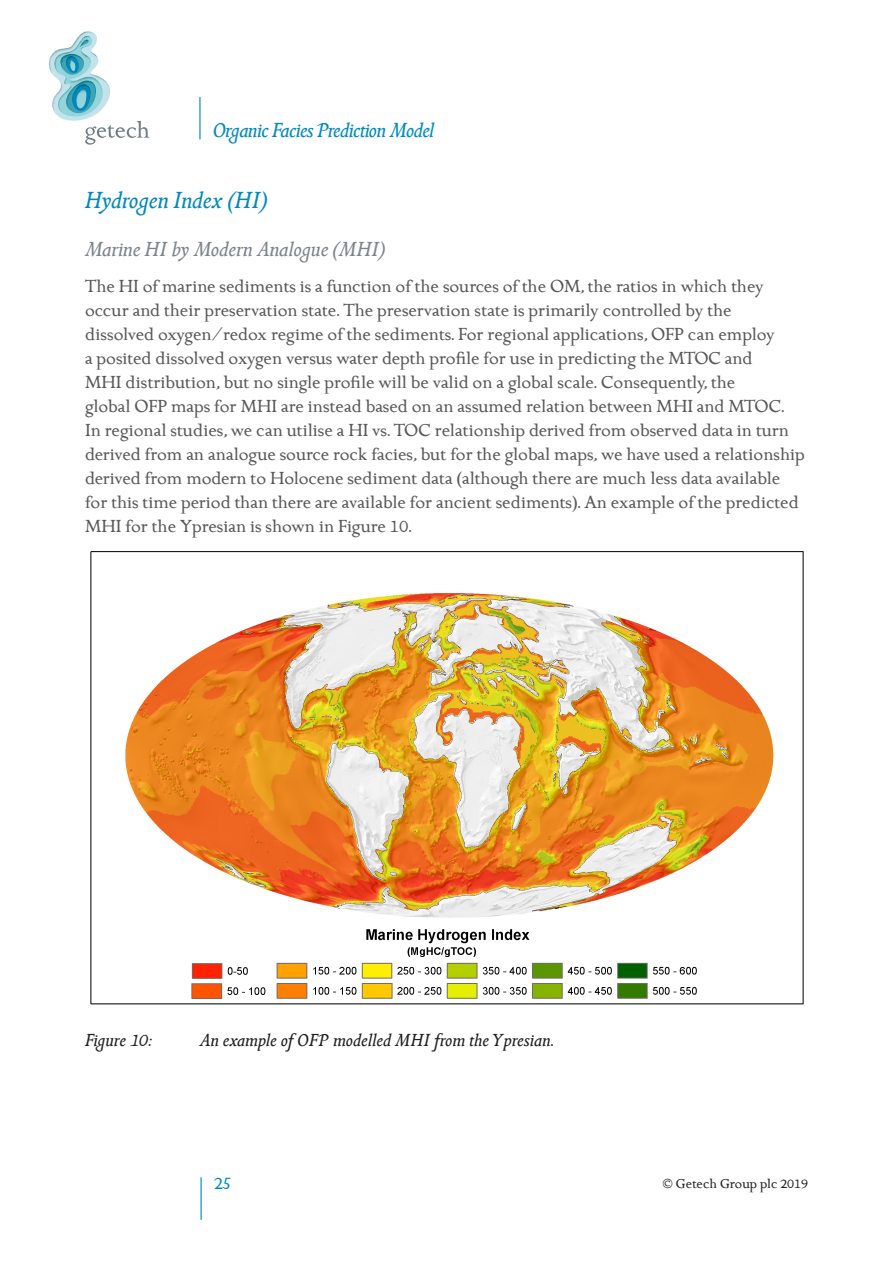
<style>
.page{position:relative;width:893px;height:1263px;background:#fff}
.page>*{position:absolute;margin:0;border:0;box-sizing:border-box;transform-origin:0 0}
.Header_3_-_Sub_Secti{font:italic 24px "Rusty Cockerel ITC Roman";letter-spacing:-.005em;color:#008abb}
.Header_4_-_Grey_Ital{font:italic 21px "Rusty Cockerel ITC Roman";letter-spacing:-.005em;color:#7c858c}
.t1{font:italic 21px "Rusty Cockerel ITC Roman";letter-spacing:-.025em;color:#008abb}
.Body_style{font:18px/24px "Rusty Cockerel ITC Roman";letter-spacing:-.005em;color:#57585a}
.Main_Figure_Caption{font:italic 18px "Rusty Cockerel ITC Roman";color:#231f20}
.t2{font:18px "Rusty Cockerel ITC Roman";color:#008abb}
.t3{font:13.5px "Rusty Cockerel ITC Roman";color:#231f20}
</style>
<div class="page">
<svg style="left:49px;top:31px;width:101px;height:114px"></svg>
<hr style="left:199px;top:97px;width:2px;height:42px;background:#008abb">
<hr style="left:201px;top:1177px;width:1px;height:43px;background:#008abb">
<img style="left:90px;top:551px;width:714px;height:454px">
<p class="t1" style="left:213px;top:118px;width:223px">Organic Facies Prediction Model</p>
<p class="Header_3_-_Sub_Secti" style="left:85px;top:186px;width:184px">Hydrogen Index (HI)</p>
<p class="Header_4_-_Grey_Ital" style="left:85px;top:237px;width:302px">Marine HI by Modern Analogue (MHI)</p>
<p class="Body_style" style="left:85px;top:275px;width:721px">The HI of marine sediments is a function of the sources of the OM, the ratios in which they occur and their preservation state. The preservation state is primarily controlled by the dissolved oxygen/redox regime of the sediments. For regional applications, OFP can employ<br>a posited dissolved oxygen versus water depth profile for use in predicting the MTOC and<br>MHI distribution, but no single profile will be valid on a global scale. Consequently, the<br>global OFP maps for MHI are instead based on an assumed relation between MHI and MTOC.<br>In regional studies, we can utilise a HI vs. TOC relationship derived from observed data in turn derived from an analogue source rock facies, but for the global maps, we have used a relationship derived from modern to Holocene sediment data (although there are much less data available for this time period than there are available for ancient sediments). An example of the predicted MHI for the Ypresian is shown in Figure 10.</p>
<p class="Main_Figure_Caption" style="left:85px;top:1030px;width:69px">Figure 10:</p>
<p class="Main_Figure_Caption" style="left:200px;top:1030px;width:355px">An example of OFP modelled MHI from the Ypresian.</p>
<p class="t2" style="left:214px;top:1172px;width:19px">25</p>
<p class="t3" style="left:662px;top:1175px;width:147px">© Getech Group plc 2019</p>
</div>
